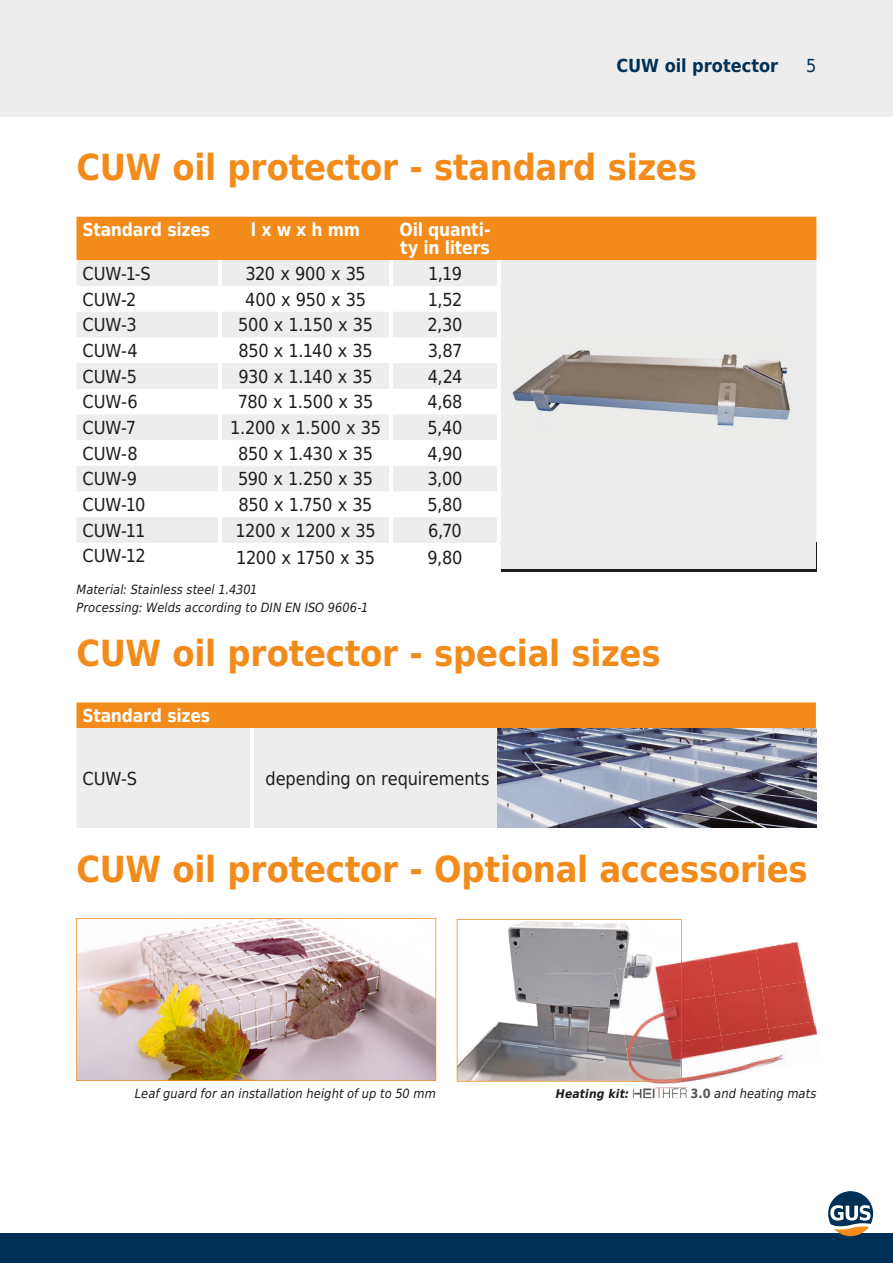
<style>
.page{position:relative;width:893px;height:1263px;background:#fff}
.page>*{position:absolute;margin:0;border:0;box-sizing:border-box;transform-origin:0 0}
.t1{font:700 36px "DejaVu Sans Condensed";letter-spacing:-.01em;color:#f28b1a}
.t2{font:18px "DejaVu Sans Condensed";letter-spacing:-.01em;color:#1d1d1b}
.t3{font:700 18px/18px "DejaVu Sans Condensed";letter-spacing:-.015em;color:#fff}
.t4{font:700 18px "DejaVu Sans Condensed";letter-spacing:-.005em;color:#003056}
.t5{font:18px "DejaVu Sans Condensed";color:#003056}
.t6{font:italic 12.75px/18px "DejaVu Sans Condensed";letter-spacing:.005em;color:#1d1d1b}
.t7{font:italic 700 12px "DejaVu Sans Condensed";letter-spacing:.01em;color:#1d1d1b}
.s1{font-weight:700;font-style:normal;color:#575756}
</style>
<div class="page">
<div style="left:0;top:0;width:893px;height:117px;background:#ededed"></div>
<div style="left:0;top:1233px;width:893px;height:30px;background:#003056"></div>
<svg style="left:828px;top:1191px;width:45px;height:45px"></svg>
<svg style="left:457px;top:919px;width:225px;height:162px"></svg>
<img style="left:76px;top:918px;width:360px;height:163px">
<div style="left:77px;top:217px;width:739px;height:43px;background:#f28b1a"></div>
<svg style="left:77px;top:260px;width:739px;height:283px;fill:#ededed"></svg>
<div style="left:499px;top:543px;width:317px;height:29px;background:#1d1d1b"></div>
<hr style="left:219px;top:260px;width:3px;height:26px;background:#fff">
<hr style="left:390px;top:260px;width:3px;height:26px;background:#fff">
<hr style="left:219px;top:286px;width:3px;height:26px;background:#fff">
<hr style="left:390px;top:286px;width:3px;height:26px;background:#fff">
<hr style="left:219px;top:312px;width:3px;height:25px;background:#fff">
<hr style="left:390px;top:312px;width:3px;height:25px;background:#fff">
<hr style="left:219px;top:337px;width:3px;height:26px;background:#fff">
<hr style="left:390px;top:337px;width:3px;height:26px;background:#fff">
<hr style="left:219px;top:363px;width:3px;height:26px;background:#fff">
<hr style="left:390px;top:363px;width:3px;height:26px;background:#fff">
<hr style="left:219px;top:389px;width:3px;height:25px;background:#fff">
<hr style="left:390px;top:389px;width:3px;height:25px;background:#fff">
<hr style="left:219px;top:414px;width:3px;height:26px;background:#fff">
<hr style="left:390px;top:414px;width:3px;height:26px;background:#fff">
<hr style="left:219px;top:440px;width:3px;height:26px;background:#fff">
<hr style="left:390px;top:440px;width:3px;height:26px;background:#fff">
<hr style="left:219px;top:466px;width:3px;height:25px;background:#fff">
<hr style="left:390px;top:466px;width:3px;height:25px;background:#fff">
<hr style="left:219px;top:491px;width:3px;height:26px;background:#fff">
<hr style="left:390px;top:491px;width:3px;height:26px;background:#fff">
<hr style="left:219px;top:517px;width:3px;height:26px;background:#fff">
<hr style="left:390px;top:517px;width:3px;height:26px;background:#fff">
<hr style="left:497px;top:260px;width:3px;height:26px;background:#fff">
<hr style="left:497px;top:286px;width:3px;height:26px;background:#fff">
<hr style="left:497px;top:312px;width:3px;height:25px;background:#fff">
<hr style="left:497px;top:337px;width:3px;height:26px;background:#fff">
<hr style="left:497px;top:363px;width:3px;height:26px;background:#fff">
<hr style="left:497px;top:389px;width:3px;height:25px;background:#fff">
<hr style="left:497px;top:414px;width:3px;height:26px;background:#fff">
<hr style="left:497px;top:440px;width:3px;height:26px;background:#fff">
<hr style="left:497px;top:466px;width:3px;height:25px;background:#fff">
<hr style="left:497px;top:491px;width:3px;height:26px;background:#fff">
<hr style="left:497px;top:517px;width:3px;height:26px;background:#fff">
<hr style="left:497px;top:543px;width:3px;height:29px;background:#fff">
<img style="left:510px;top:336px;width:283px;height:106px">
<svg style="left:77px;top:702px;width:739px;height:126px;background:#edceab"></svg>
<hr style="left:251px;top:728px;width:3px;height:100px;background:#fff">
<img style="left:498px;top:728px;width:318px;height:99px">
<img style="left:633px;top:1088px;width:54px;height:10px">
<img style="left:682px;top:957px;width:27px;height:38px">
<img style="left:709px;top:948px;width:47px;height:47px">
<img style="left:756px;top:942px;width:50px;height:46px">
<img style="left:682px;top:995px;width:33px;height:40px">
<div style="left:715px;top:988px;width:47px;height:47px;background:#c63d37"></div>
<img style="left:762px;top:981px;width:53px;height:47px">
<img style="left:631px;top:1081px;width:49px;height:9px">
<img style="left:679px;top:1035px;width:42px;height:48px">
<img style="left:721px;top:1028px;width:47px;height:48px">
<img style="left:768px;top:1021px;width:49px;height:43px">
<img style="left:614px;top:959px;width:67px;height:50px">
<img style="left:620px;top:1000px;width:61px;height:48px">
<img style="left:626px;top:1040px;width:55px;height:41px">
<img style="left:681px;top:959px;width:1px;height:82px">
<img style="left:631px;top:1041px;width:51px;height:40px">
<svg style="left:633px;top:1088px;width:13px;height:2px"></svg>
<div style="left:500px;top:542px;width:316px;height:27px;background:#ededed"></div>
<p class="t4" style="left:616px;top:51px;width:163px">CUW oil protector</p>
<p class="t5" style="left:806px;top:51px;width:12px">5</p>
<h1 class="t1" style="left:77px;top:138px;width:622px">CUW oil protector - standard sizes</h1>
<p class="t3" style="left:83px;top:220px;width:129px">Standard sizes</p>
<p class="t3" style="left:251px;top:220px;width:111px">l x w x h mm</p>
<p class="t3" style="left:400px;top:220px;width:92px">Oil quanti&shy;ty in liters</p>
<p class="t2" style="left:83px;top:259px;width:70px">CUW-1-S</p>
<p class="t2" style="left:245px;top:259px;width:122px">320 x 900 x 35</p>
<p class="t2" style="left:428px;top:259px;width:36px">1,19</p>
<p class="t2" style="left:83px;top:285px;width:56px">CUW-2</p>
<p class="t2" style="left:245px;top:285px;width:122px">400 x 950 x 35</p>
<p class="t2" style="left:428px;top:285px;width:36px">1,52</p>
<p class="t2" style="left:83px;top:310px;width:56px">CUW-3</p>
<p class="t2" style="left:238px;top:310px;width:136px">500 x 1.150 x 35</p>
<p class="t2" style="left:427px;top:310px;width:37px">2,30</p>
<p class="t2" style="left:83px;top:336px;width:57px">CUW-4</p>
<p class="t2" style="left:238px;top:336px;width:136px">850 x 1.140 x 35</p>
<p class="t2" style="left:428px;top:336px;width:36px">3,87</p>
<p class="t2" style="left:83px;top:362px;width:56px">CUW-5</p>
<p class="t2" style="left:239px;top:362px;width:136px">930 x 1.140 x 35</p>
<p class="t2" style="left:428px;top:362px;width:36px">4,24</p>
<p class="t2" style="left:83px;top:387px;width:57px">CUW-6</p>
<p class="t2" style="left:238px;top:387px;width:137px">780 x 1.500 x 35</p>
<p class="t2" style="left:428px;top:387px;width:36px">4,68</p>
<p class="t2" style="left:83px;top:413px;width:55px">CUW-7</p>
<p class="t2" style="left:230px;top:413px;width:152px">1.200 x 1.500 x 35</p>
<p class="t2" style="left:428px;top:413px;width:36px">5,40</p>
<p class="t2" style="left:83px;top:439px;width:57px">CUW-8</p>
<p class="t2" style="left:238px;top:439px;width:136px">850 x 1.430 x 35</p>
<p class="t2" style="left:428px;top:439px;width:37px">4,90</p>
<p class="t2" style="left:83px;top:464px;width:56px">CUW-9</p>
<p class="t2" style="left:238px;top:464px;width:137px">590 x 1.250 x 35</p>
<p class="t2" style="left:427px;top:464px;width:37px">3,00</p>
<p class="t2" style="left:83px;top:490px;width:64px">CUW-10</p>
<p class="t2" style="left:239px;top:490px;width:135px">850 x 1.750 x 35</p>
<p class="t2" style="left:427px;top:490px;width:37px">5,80</p>
<p class="t2" style="left:83px;top:516px;width:64px">CUW-11</p>
<p class="t2" style="left:235px;top:516px;width:142px">1200 x 1200 x 35</p>
<p class="t2" style="left:428px;top:516px;width:35px">6,70</p>
<p class="t2" style="left:83px;top:541px;width:65px">CUW-12</p>
<p class="t2" style="left:236px;top:543px;width:140px">1200 x 1750 x 35</p>
<p class="t2" style="left:428px;top:543px;width:36px">9,80</p>
<p class="t6" style="left:77px;top:580px;width:293px">Material: Stainless steel 1.4301<br>Processing: Welds according to DIN EN ISO 9606-1</p>
<h1 class="t1" style="left:77px;top:624px;width:586px">CUW oil protector - special sizes</h1>
<p class="t3" style="left:83px;top:706px;width:129px">Standard sizes</p>
<p class="t2" style="left:83px;top:764px;width:56px">CUW-S</p>
<p class="t2" style="left:266px;top:764px;width:225px">depending on requirements</p>
<h1 class="t1" style="left:77px;top:840px;width:733px">CUW oil protector - Optional accessories</h1>
<p class="t6" style="left:135px;top:1084px;width:302px">Leaf guard for an installation height of up to 50 mm</p>
<p class="t7" style="left:556px;top:1085px;width:75px">Heating kit:</p>
<p class="t6" style="left:690px;top:1084px;width:127px"><span class="s1">3.0</span> and heating mats</p>
</div>
